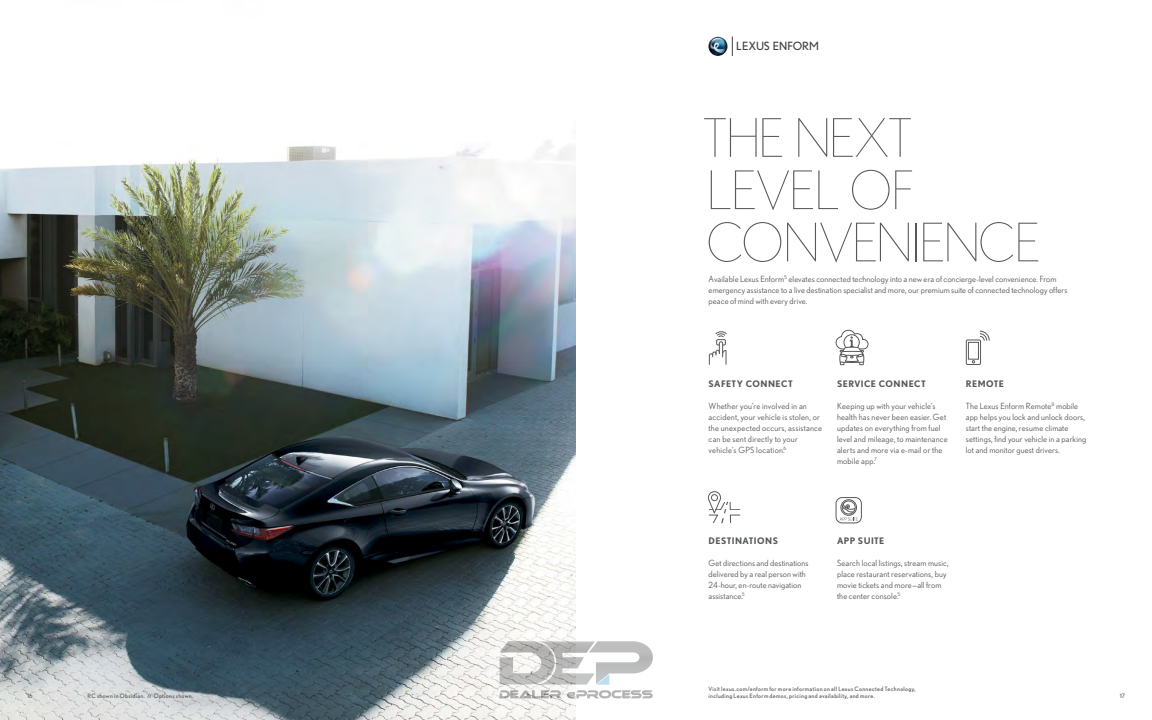
<style>
.page{position:relative;width:1152px;height:720px;background:#fff}
.page>*{position:absolute;margin:0;border:0;box-sizing:border-box;transform-origin:0 0}
._1b__Headlines-light{font:200 53px "Nobel";letter-spacing:-.035em;color:#58595b}
.t1{font:11.4px "Nobel";color:#414042}
._1c__Caption_Headlin{font:700 9px "Nobel";letter-spacing:.045em;color:#58595b}
._1d__Body_copy{font:8.5px/11px "Nobel";letter-spacing:.01em;color:#58595b}
._1e__Cutline{font:6px/7.2px "Nobel";letter-spacing:.055em;color:#58595b}
</style>
<div class="page">
<img style="left:0;top:140px;width:576px;height:580px">
<svg style="left:708px;top:491px;width:32px;height:33px"></svg>
<div style="left:842px;top:501px;width:13px;height:13px;border:1px solid #58595b;border-radius:50%"></div>
<div style="left:841px;top:499px;width:16px;height:17px;border:1px solid #58595b;border-radius:50%"></div>
<svg style="left:840px;top:503px;width:18px;height:18px"></svg>
<div style="left:836px;top:497px;width:26px;height:26px;border:1px solid #58595b;border-radius:6px"></div>
<div style="left:966px;top:340px;width:15px;height:25px;border:1px solid #58595b"></div>
<div style="left:968px;top:342px;width:11px;height:17px;border:1px solid #58595b"></div>
<svg style="left:979px;top:330px;width:11px;height:11px"></svg>
<svg style="left:709px;top:331px;width:18px;height:34px"></svg>
<img style="left:708px;top:37px;width:20px;height:19px;border-radius:10px">
<svg style="left:732px;top:37px;width:1px;height:19px"></svg>
<svg style="left:836px;top:330px;width:32px;height:36px"></svg>
<img style="left:490px;top:631px;width:163px;height:77px">
<p class="t1" style="left:736px;top:40px;width:84px">LEXUS ENFORM</p>
<p class="_1b__Headlines-light" style="left:703px;top:108px;width:212px">THE NEXT</p>
<p class="_1b__Headlines-light" style="left:707px;top:160px;width:209px">LEVEL OF</p>
<p class="_1b__Headlines-light" style="left:706px;top:213px;width:335px">CONVENIENCE</p>
<p class="_1d__Body_copy" style="left:709px;top:273px;width:360px">Available Lexus Enform<sup>5</sup> elevates connected technology into a new era of concierge-level convenience. From emergency assistance to a live destination specialist and more, our premium suite of connected technology offers peace of mind with every drive.</p>
<p class="_1c__Caption_Headlin" style="left:709px;top:378px;width:86px">SAFETY CONNECT</p>
<p class="_1d__Body_copy" style="left:709px;top:400px;width:115px">Whether you’re involved in an accident, your vehicle is stolen, or the unexpected occurs, assistance can be sent directly to your vehicle’s GPS location.<sup>6</sup></p>
<p class="_1c__Caption_Headlin" style="left:837px;top:378px;width:90px">SERVICE CONNECT</p>
<p class="_1d__Body_copy" style="left:837px;top:400px;width:112px">Keeping up with your vehicle’s health has never been easier. Get updates on everything from fuel level and mileage, to maintenance alerts and more via e-mail or the mobile app.<sup>7</sup></p>
<p class="_1c__Caption_Headlin" style="left:966px;top:378px;width:40px">REMOTE</p>
<p class="_1d__Body_copy" style="left:966px;top:400px;width:122px">The Lexus Enform Remote<sup>8</sup> mobile app helps you lock and unlock doors, start the engine, resume climate settings, find your vehicle in a parking lot and monitor guest drivers.</p>
<p class="_1c__Caption_Headlin" style="left:709px;top:535px;width:71px">DESTINATIONS</p>
<p class="_1d__Body_copy" style="left:709px;top:557px;width:101px">Get directions and destinations delivered by a real person with<br>24-hour, en-route navigation assistance.<sup>5</sup></p>
<p class="_1c__Caption_Headlin" style="left:837px;top:535px;width:49px">APP SUITE</p>
<p class="_1d__Body_copy" style="left:837px;top:557px;width:113px">Search local listings, stream music, place restaurant reservations, buy movie tickets and more—all from the center console.<sup>5</sup></p>
<p class="_1e__Cutline" style="left:709px;top:685px;width:209px">Visit lexus.com/enform for more information on all Lexus Connected Technology, including Lexus Enform demos, pricing and availability, and more.</p>
<p class="_1e__Cutline" style="left:27px;top:692px;width:7px">16</p>
<p class="_1e__Cutline" style="left:88px;top:692px;width:107px">RC shown in Obsidian. // Options shown.</p>
<p class="_1e__Cutline" style="left:1120px;top:692px;width:7px">17</p>
</div>
